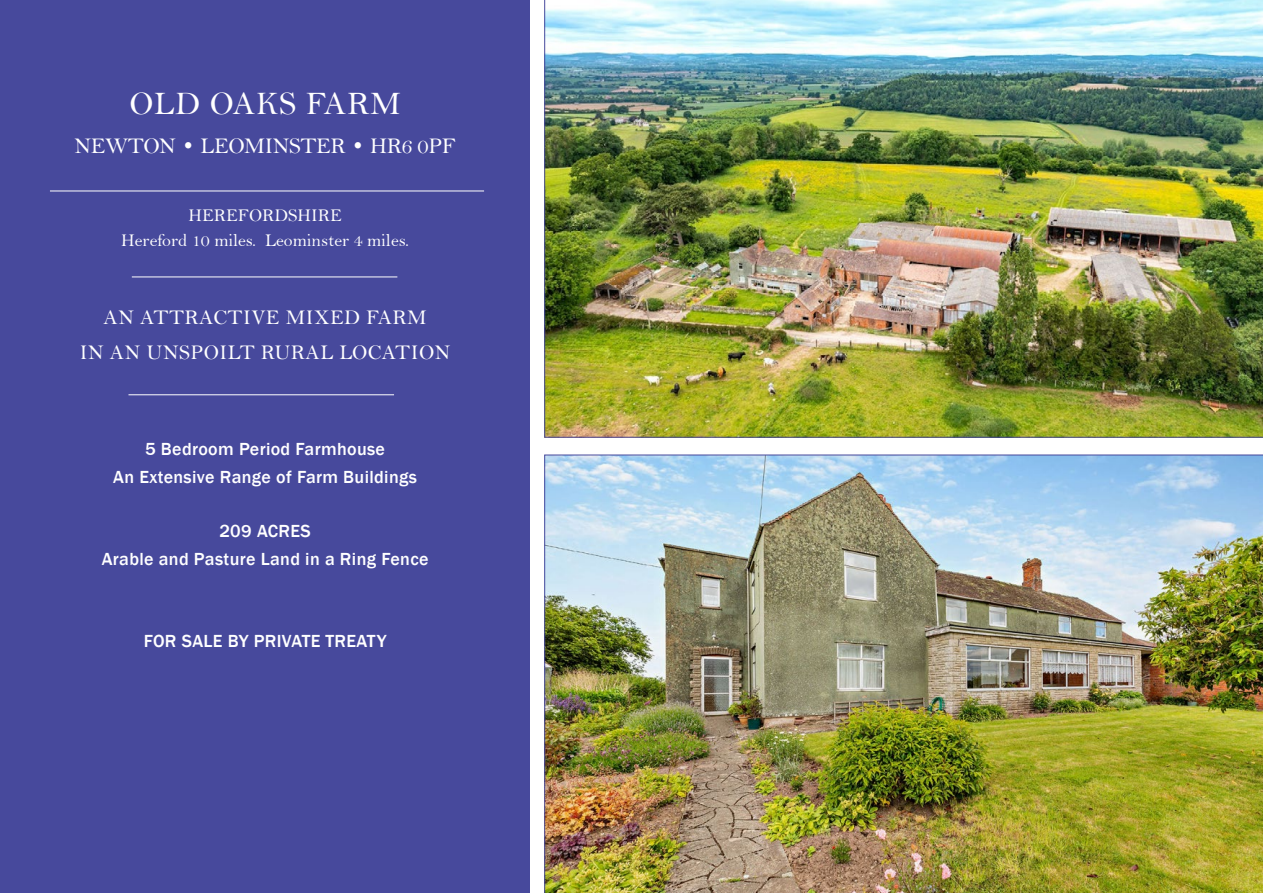
<style>
.page{position:relative;width:1263px;height:893px;background:#fff}
.page>*{position:absolute;margin:0;border:0;box-sizing:border-box;transform-origin:0 0}
.t1{font:33px "Bell";letter-spacing:.02em;color:#fff}
.t2{font:22.5px "Bell";letter-spacing:-.02em;color:#fff}
.t3{font:21px/35.2px "Bell";letter-spacing:.02em;color:#fff;text-align:center}
.t4{font:500 18px/27.5px "Franklin Gothic";letter-spacing:.02em;color:#fff;text-align:center}
.t5{font:18px/25.2px "Bell";color:#fff;text-align:center}
.s1{font-family:"Franklin Gothic"}
</style>
<div class="page">
<div style="left:0;top:0;width:529px;height:893px;background:#47499c"></div>
<img style="left:544px;top:455px;width:719px;height:438px">
<hr style="left:50px;top:191px;width:434px;height:1px;background:#fff">
<hr style="left:132px;top:277px;width:265px;height:1px;background:#fff">
<hr style="left:128px;top:394px;width:266px;height:1px;background:#fff">
<img style="left:544px;top:0;width:719px;height:438px">
<h1 class="t1" style="left:129px;top:83px;width:273px">OLD OAKS FARM</h1>
<p class="t2" style="left:74px;top:133px;width:383px">NEWTON <span class="s1">•</span> LEOMINSTER <span class="s1">•</span> HR6 0PF</p>
<p class="t5" style="left:121px;top:202px;width:289px">HEREFORDSHIRE<br>Hereford 10 miles. Leominster 4 miles.</p>
<p class="t3" style="left:80px;top:299px;width:372px">AN ATTRACTIVE MIXED FARM<br>IN AN UNSPOILT RURAL LOCATION</p>
<p class="t4" style="left:113px;top:436px;width:305px">5 Bedroom Period Farmhouse<br>An Extensive Range of Farm Buildings</p>
<p class="t4" style="left:102px;top:518px;width:328px">209 ACRES<br>Arable and Pasture Land in a Ring Fence</p>
<p class="t4" style="left:144px;top:627px;width:244px">FOR SALE BY PRIVATE TREATY</p>
</div>
